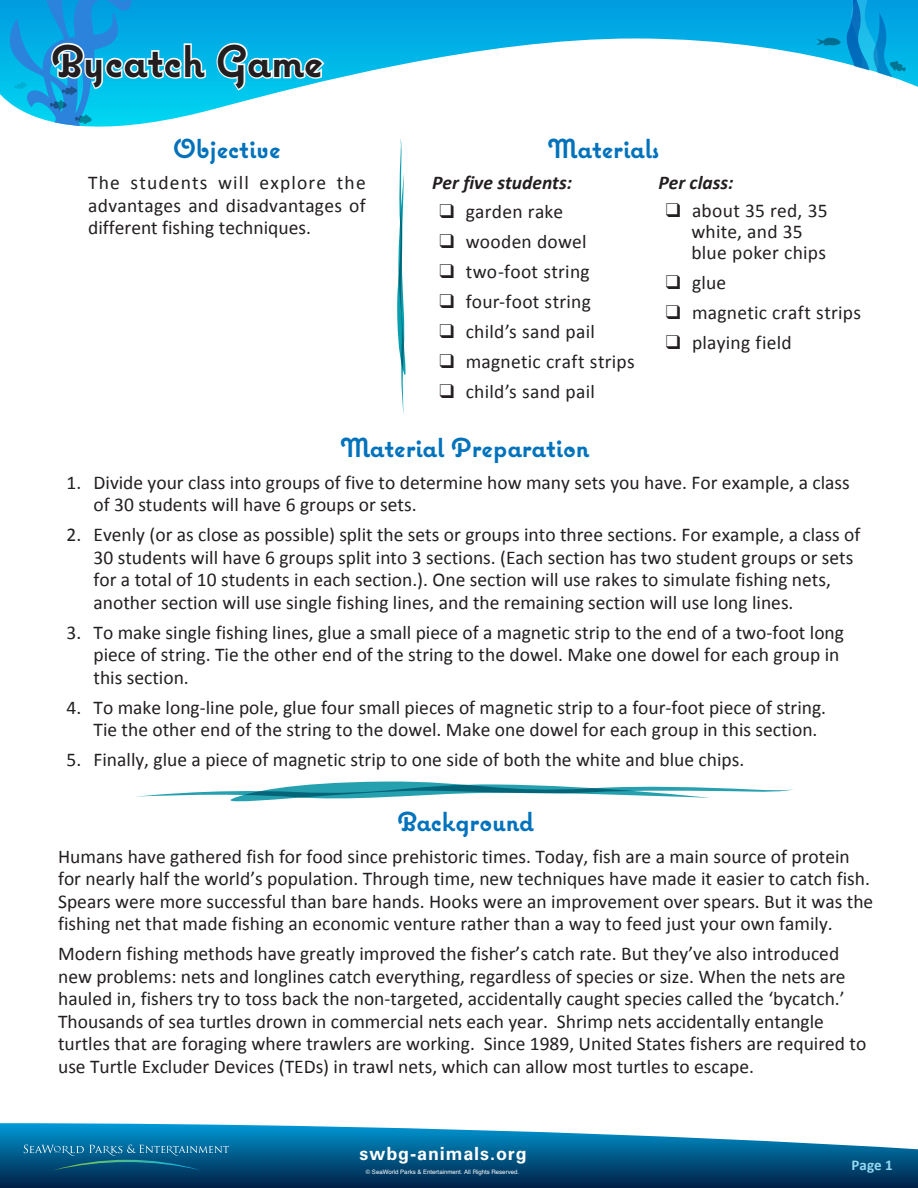
<style>
.page{position:relative;width:918px;height:1188px;background:#fff}
.page>*{position:absolute;margin:0;border:0;box-sizing:border-box;transform-origin:0 0}
.head{font:700 45px "Coquette";color:#231f20}
.subhead_1_2_column{font:700 27px "Coquette";color:#0072bc}
.body_text{font:19.5px/22.5px "Calibri";color:#231f20}
.body_text-2{font:italic 700 19.5px "Calibri";color:#231f20}
.t1{font:700 18.15px "Zurich BT";letter-spacing:.05em;color:#fff}
.t2{font:700 15px "Calibri";color:#94d9f1}
.t3{font:6px "Helvetica";color:#fff}
</style>
<div class="page">
<svg style="left:0;top:1123px;width:918px;height:65px;background:#256e95"></svg>
<svg style="left:0;top:0;width:918px;height:111px"></svg>
<svg style="left:816px;top:0;width:90px;height:111px"></svg>
<svg style="left:24px;top:1145px;width:205px;height:25px;background:#14668e"></svg>
<svg style="left:10px;top:0;width:199px;height:127px;background:#2db7e8"></svg>
<svg style="left:215px;top:41px;width:112px;height:51px"></svg>
<svg style="left:136px;top:781px;width:657px;height:21px"></svg>
<svg style="left:397px;top:138px;width:9px;height:277px"></svg>
<p class="head" style="left:52px;top:33px;width:273px">Bycatch Game</p>
<p class="subhead_1_2_column" style="left:173px;top:132px;width:109px">Objective</p>
<p class="body_text" style="left:88px;top:172px;width:279px;text-align:justify">The students will explore the advantages and disadvantages of different fishing techniques.</p>
<p class="subhead_1_2_column" style="left:548px;top:131px;width:113px">Materials</p>
<p class="body_text-2" style="left:432px;top:170px;width:142px">Per five students:</p>
<p class="body_text" style="left:440px;top:200px;width:125px">❑ garden rake</p>
<p class="body_text" style="left:440px;top:230px;width:148px">❑ wooden dowel</p>
<p class="body_text" style="left:440px;top:260px;width:152px">❑ two-foot string</p>
<p class="body_text" style="left:440px;top:290px;width:153px">❑ four-foot string</p>
<p class="body_text" style="left:440px;top:320px;width:157px">❑ child’s sand pail</p>
<p class="body_text" style="left:440px;top:350px;width:197px">❑ magnetic craft strips</p>
<p class="body_text" style="left:440px;top:380px;width:157px">❑ child’s sand pail</p>
<p class="body_text-2" style="left:658px;top:170px;width:77px">Per class:</p>
<p class="body_text" style="left:691px;top:200px;width:138px;line-height:21px;text-indent:-26px">❑ about 35 red, 35 white, and 35 blue poker chips</p>
<p class="body_text" style="left:666px;top:272px;width:62px">❑ glue</p>
<p class="body_text" style="left:666px;top:302px;width:197px">❑ magnetic craft strips</p>
<p class="body_text" style="left:666px;top:332px;width:127px">❑ playing field</p>
<p class="subhead_1_2_column" style="left:340px;top:431px;width:251px">Material Preparation</p>
<p class="body_text" style="left:94px;top:471px;width:758px;text-indent:-27px">1. Divide your class into groups of five to determine how many sets you have. For example, a class of 30 students will have 6 groups or sets.</p>
<p class="body_text" style="left:94px;top:524px;width:768px;text-indent:-27px">2. Evenly (or as close as possible) split the sets or groups into three sections. For example, a class of 30 students will have 6 groups split into 3 sections. (Each section has two student groups or sets for a total of 10 students in each section.). One section will use rakes to simulate fishing nets, another section will use single fishing lines, and the remaining section will use long lines.</p>
<p class="body_text" style="left:94px;top:621px;width:752px;text-indent:-27px">3. To make single fishing lines, glue a small piece of a magnetic strip to the end of a two-foot long piece of string. Tie the other end of the string to the dowel. Make one dowel for each group in this section.</p>
<p class="body_text" style="left:94px;top:696px;width:734px;text-indent:-27px">4. To make long-line pole, glue four small pieces of magnetic strip to a four-foot piece of string.<br>Tie the other end of the string to the dowel. Make one dowel for each group in this section.</p>
<p class="body_text" style="left:67px;top:749px;width:679px">5. Finally, glue a piece of magnetic strip to one side of both the white and blue chips.</p>
<p class="subhead_1_2_column" style="left:398px;top:805px;width:137px">Background</p>
<p class="body_text" style="left:58px;top:845px;width:817px">Humans have gathered fish for food since prehistoric times. Today, fish are a main source of protein for nearly half the world’s population. Through time, new techniques have made it easier to catch fish.<br>Spears were more successful than bare hands. Hooks were an improvement over spears. But it was the fishing net that made fishing an economic venture rather than a way to feed just your own family.</p>
<p class="body_text" style="left:58px;top:943px;width:810px">Modern fishing methods have greatly improved the fisher’s catch rate. But they’ve also introduced new problems: nets and longlines catch everything, regardless of species or size. When the nets are hauled in, fishers try to toss back the non-targeted, accidentally caught species called the ‘bycatch.’ Thousands of sea turtles drown in commercial nets each year. Shrimp nets accidentally entangle turtles that are foraging where trawlers are working. Since 1989, United States fishers are required to use Turtle Excluder Devices (TEDs) in trawl nets, which can allow most turtles to escape.</p>
<p class="t1" style="left:360px;top:1143px;width:169px">swbg-animals.org</p>
<p class="t3" style="left:366px;top:1168px;width:155px">© SeaWorld Parks &amp; Entertainment. All Rights Reserved.</p>
<p class="t2" style="left:852px;top:1155px;width:43px">Page 1</p>
</div>
